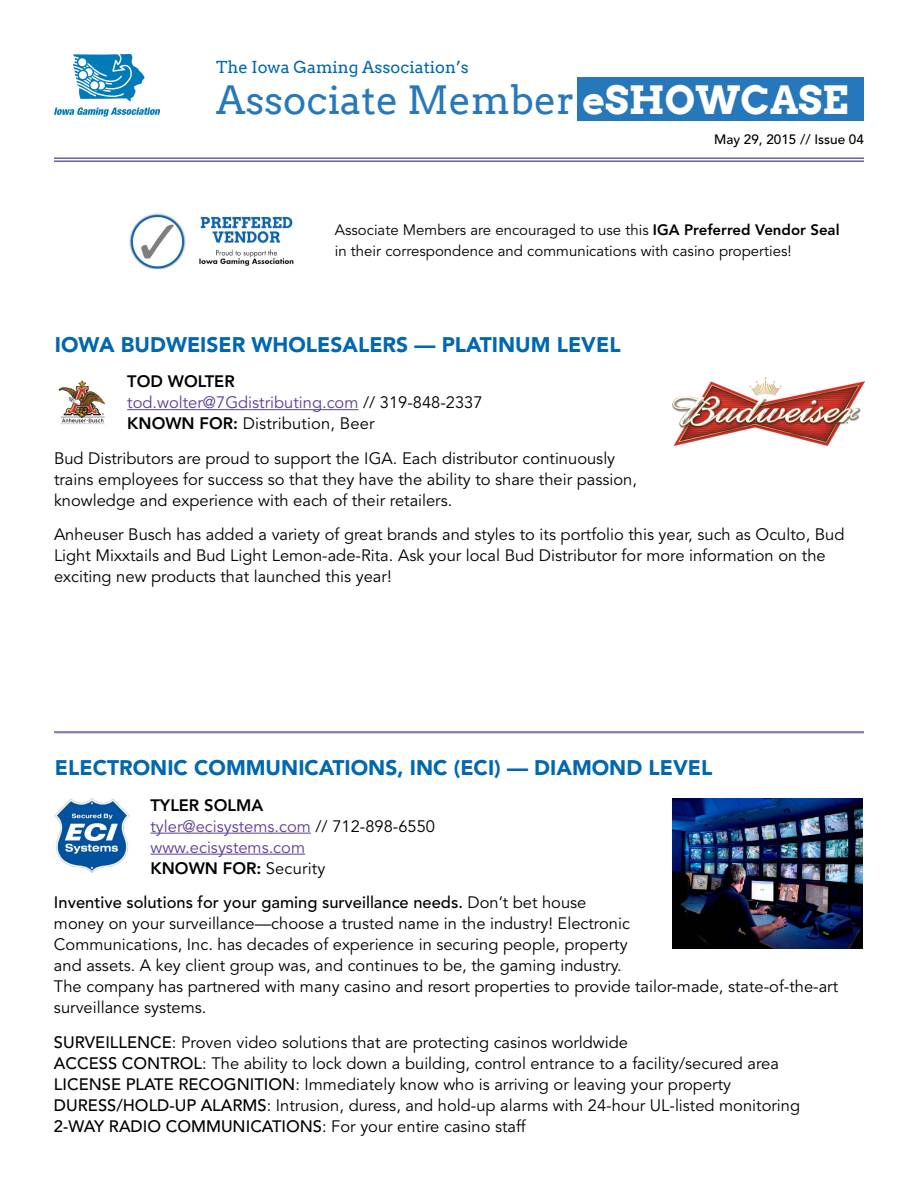
<style>
.page{position:relative;width:918px;height:1188px;background:#fff}
.page>*{position:absolute;margin:0;border:0;box-sizing:border-box;transform-origin:0 0}
.t1{font:39px "Arvo";color:#2778bb}
.t2{font:900 21px "Avenir";color:#0067b1}
.t3{font:16.5px/21px "Avenir";color:#000}
.t4{font:16.5px/21px "Avenir";color:#5a3f99}
.t5{font:16.5px "Arvo";color:#0067b1}
.t6{font:15px/21px "Avenir";color:#000}
.t7{font:500 13.5px "Avenir";color:#000}
.s1{font-weight:700;color:#fff}
.s2{font-weight:800}
.s3{color:#5a3f99}
.s4{font-weight:800;color:#000}
.s5{color:#000}
.s6{font-weight:500}
</style>
<div class="page">
<div style="left:578px;top:78px;width:286px;height:43px;background:#2778bb"></div>
<svg style="left:54px;top:54px;width:106px;height:63px"></svg>
<hr style="left:54px;top:157px;width:810px;height:2px;background:#715ba7">
<hr style="left:54px;top:160px;width:810px;height:2px;background:#715ba7">
<hr style="left:127px;top:409px;width:231px;height:1px;background:#5a3f99">
<img style="left:129px;top:213px;width:165px;height:56px">
<hr style="left:54px;top:732px;width:810px;height:1px;background:#715ba7">
<hr style="left:54px;top:733px;width:810px;height:1px;background:#715ba7">
<hr style="left:150px;top:833px;width:161px;height:1px;background:#5a3f99">
<hr style="left:150px;top:854px;width:155px;height:1px;background:#5a3f99">
<img style="left:55px;top:798px;width:75px;height:75px">
<img style="left:672px;top:798px;width:190px;height:150px">
<img style="left:58px;top:380px;width:47px;height:45px">
<img style="left:672px;top:377px;width:192px;height:69px">
<p class="t5" style="left:216px;top:57px;width:254px">The Iowa Gaming Association’s</p>
<h1 class="t1" style="left:216px;top:77px;width:634px">Associate Member <span class="s1">ESHOWCASE</span></h1>
<p class="t7" style="left:714px;top:132px;width:151px">MAY 29, 2015 // ISSUE 04</p>
<p class="t6" style="left:335px;top:220px;width:506px">Associate Members are encouraged to use this <span class="s2">IGA PREFERRED VENDOR SEAL </span>in their correspondence and communications with casino properties!</p>
<p class="t2" style="left:55px;top:332px;width:567px">IOWA BUDWEISER WHOLESALERS — PLATINUM LEVEL</p>
<p class="t3" style="left:127px;top:371px;width:357px"><span class="s2">TOD WOLTER<br></span><span class="s3">tod.wolter@7Gdistributing.com</span> // 319-848-2337<br><span class="s2">KNOWN FOR:</span> Distribution, Beer</p>
<p class="t3" style="left:54px;top:448px;width:584px">Bud Distributors are proud to support the IGA. Each distributor continuously trains employees for success so that they have the ability to share their passion, knowledge and experience with each of their retailers.</p>
<p class="t3" style="left:54px;top:524px;width:792px">Anheuser Busch has added a variety of great brands and styles to its portfolio this year, such as Oculto, Bud<br>Light Mixxtails and Bud Light Lemon-ade-Rita. Ask your local Bud Distributor for more information on the exciting new products that launched this year!</p>
<p class="t2" style="left:55px;top:755px;width:659px">ELECTRONIC COMMUNICATIONS, INC (ECI) — DIAMOND LEVEL</p>
<p class="t4" style="left:150px;top:795px;width:286px"><span class="s4">TYLER SOLMA<br></span>tyler@ecisystems.com <span class="s5">// 712-898-6550 </span>www.ecisystems.com<br><span class="s4">KNOWN FOR:</span> <span class="s5">Security</span></p>
<p class="t3" style="left:54px;top:892px;width:786px"><span class="s6">INVENTIVE SOLUTIONS FOR YOUR GAMING SURVEILLANCE NEEDS.</span> Don’t bet house<br>money on your surveillance—choose a trusted name in the industry! Electronic<br>Communications, Inc. has decades of experience in securing people, property<br>and assets. A key client group was, and continues to be, the gaming industry.<br>The company has partnered with many casino and resort properties to provide tailor-made, state-of-the-art surveillance systems.</p>
<p class="t3" style="left:54px;top:1032px;width:748px"><span class="s6">SURVEI LLENCE</span>: Proven video solutions that are protecting casinos worldwide<br><span class="s6">ACCESS CONTROL</span>: The ability to lock down a building, control entrance to a facility/secured area <span class="s6">LICENSE PLATE RECOGNITION</span>: Immediately know who is arriving or leaving your property <span class="s6">DURESS/HOLD-UP ALARMS</span>: Intrusion, duress, and hold-up alarms with 24-hour UL-listed monitoring <span class="s6">2-WAY RADI</span></p>
<p class="t3" style="left:147px;top:1116px;width:380px"><span class="s6">O COMMUNICATIONS</span>: For your entire casino staff</p>
</div>
